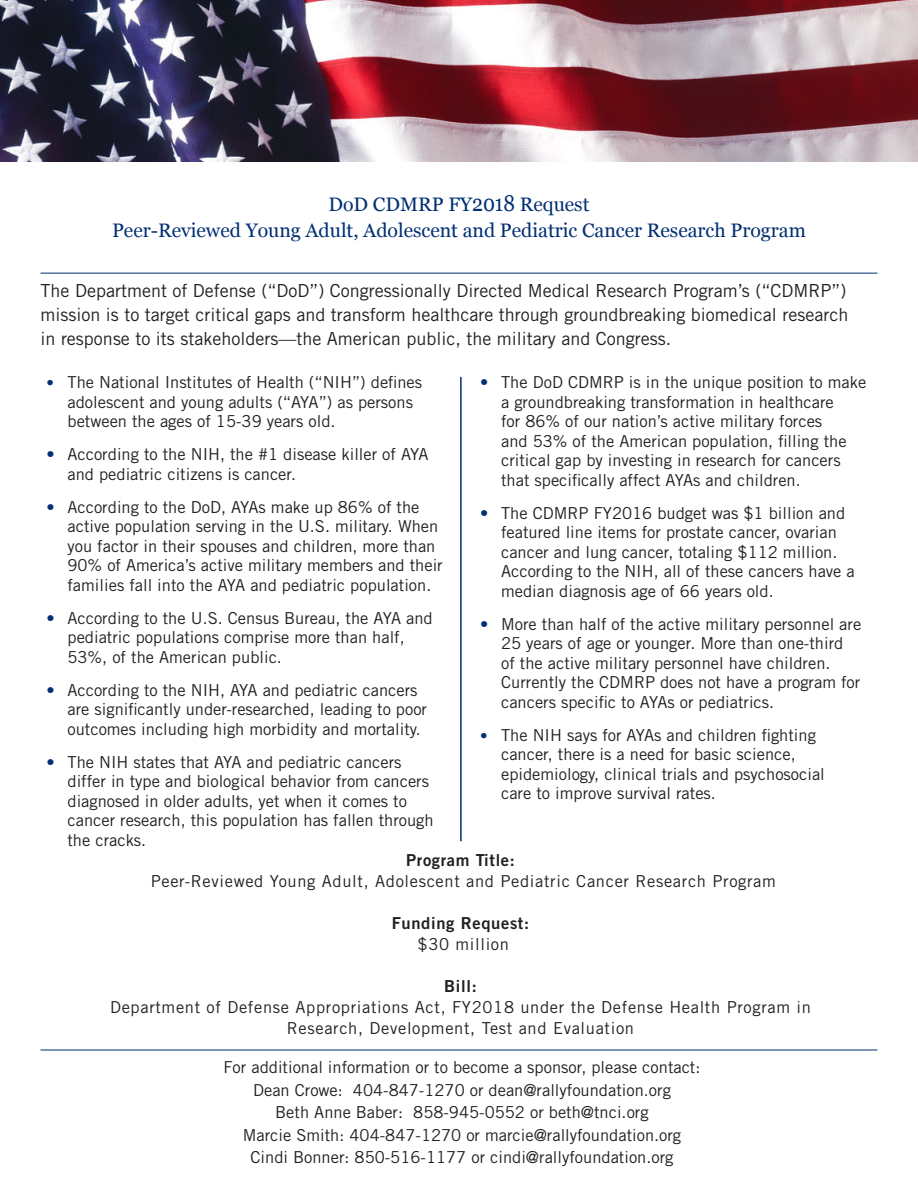
<style>
.page{position:relative;width:918px;height:1188px;background:#fff}
.page>*{position:absolute;margin:0;border:0;box-sizing:border-box;transform-origin:0 0}
.t1{font:19.5px/25.5px "Georgia";color:#002f73;text-align:center}
.t2{font:18px/24px "Trade Gothic";color:#231f20;text-align:justify}
.t3{font:16.5px/19.5px "Trade Gothic";color:#231f20}
.t4{font:16.5px/21px "Trade Gothic";letter-spacing:.04em;color:#231f20;text-align:center}
.t5{font:16.5px "Trade Gothic Bold Two";letter-spacing:.04em;color:#231f20}
.s1{font-size:22.8px}
.s2{font-size:15px;color:#002f73}
.s3{color:#002f73}
</style>
<div class="page">
<hr style="left:40px;top:1050px;width:838px;height:1px;background:#002f73">
<hr style="left:40px;top:273px;width:838px;height:1px;background:#002f73">
<hr style="left:460px;top:377px;width:2px;height:464px;background:#002f73">
<img style="left:0;top:0;width:918px;height:162px">
<p class="t1" style="left:112px;top:192px;width:695px">DoD CDMRP FY<span class="s1">2018</span> Request<br>Peer-Reviewed Young Adult, Adolescent and Pediatric Cancer Research Program</p>
<p class="t2" style="left:40px;top:278px;width:809px">The Department of Defense (“DoD”) Congressionally Directed Medical Research Program’s (“CDMRP”) mission is to target critical gaps and transform healthcare through groundbreaking biomedical research in response to its stakeholders—the American public, the military and Congress.</p>
<p class="t3" style="left:68px;top:373px;width:356px;text-indent:-21px"><span class="s2">•</span> The National Institutes of Health (“NIH”) defines adolescent and young adults (“AYA”) as persons between the ages of 15-39 years old.</p>
<p class="t3" style="left:68px;top:445px;width:363px;text-indent:-21px"><span class="s3">•</span> According to the NIH, the #1 disease killer of AYA and pediatric citizens is cancer.</p>
<p class="t3" style="left:68px;top:497px;width:377px;text-indent:-21px"><span class="s3">•</span> According to the DoD, AYAs make up 86% of the active population serving in the U.S. military. When you factor in their spouses and children, more than 90% of America’s active military members and their families fall into the AYA and pediatric population.</p>
<p class="t3" style="left:68px;top:608px;width:367px;text-indent:-21px"><span class="s3">•</span> According to the U.S. Census Bureau, the AYA and pediatric populations comprise more than half,<br>53%, of the American public.</p>
<p class="t3" style="left:68px;top:680px;width:361px;text-indent:-21px"><span class="s3">•</span> According to the NIH, AYA and pediatric cancers are significantly under-researched, leading to poor outcomes including high morbidity and mortality.</p>
<p class="t3" style="left:68px;top:752px;width:368px;text-indent:-21px"><span class="s3">•</span> The NIH states that AYA and pediatric cancers differ in type and biological behavior from cancers diagnosed in older adults, yet when it comes to cancer research, this population has fallen through the cracks.</p>
<p class="t3" style="left:501px;top:373px;width:367px;text-indent:-21px"><span class="s3">•</span> The DoD CDMRP is in the unique position to make a groundbreaking transformation in healthcare<br>for 86% of our nation’s active military forces<br>and 53% of the American population, filling the critical gap by investing in research for cancers that specifically affect AYAs and children.</p>
<p class="t3" style="left:501px;top:503px;width:355px;text-indent:-21px"><span class="s3">•</span> The CDMRP FY2016 budget was $1 billion and featured line items for prostate cancer, ovarian cancer and lung cancer, totaling $112 million.<br>According to the NIH, all of these cancers have a median diagnosis age of 66 years old.</p>
<p class="t3" style="left:501px;top:614px;width:362px;text-indent:-21px"><span class="s3">•</span> More than half of the active military personnel are 25 years of age or younger. More than one-third<br>of the active military personnel have children.<br>Currently the CDMRP does not have a program for cancers specific to AYAs or pediatrics.</p>
<p class="t3" style="left:501px;top:725px;width:325px;text-indent:-21px"><span class="s2">•</span> The NIH says for AYAs and children fighting cancer, there is a need for basic science, epidemiology, clinical trials and psychosocial care to improve survival rates.</p>
<p class="t5" style="left:406px;top:850px;width:110px">Program Title:</p>
<p class="t4" style="left:151px;top:870px;width:627px">Peer-Reviewed Young Adult, Adolescent and Pediatric Cancer Research Program</p>
<p class="t5" style="left:392px;top:913px;width:139px">Funding Request:</p>
<p class="t4" style="left:418px;top:933px;width:93px">$30 million</p>
<p class="t5" style="left:444px;top:976px;width:34px">Bill:</p>
<p class="t4" style="left:110px;top:996px;width:702px">Department of Defense Appropriations Act, FY2018 under the Defense Health Program in<br>Research, Development, Test and Evaluation</p>
<p class="t3" style="left:223px;top:1056px;width:479px;line-height:22.5px;text-align:center">For additional information or to become a sponsor, please contact:<br>Dean Crowe: 404-847-1270 or dean@rallyfoundation.org<br>Beth Anne Baber: 858-945-0552 or beth@tnci.org<br>Marcie Smith: 404-847-1270 or marcie@rallyfoundation.org Cindi Bonner: 850-516-1177 or cindi@rallyfoundation.org</p>
</div>
